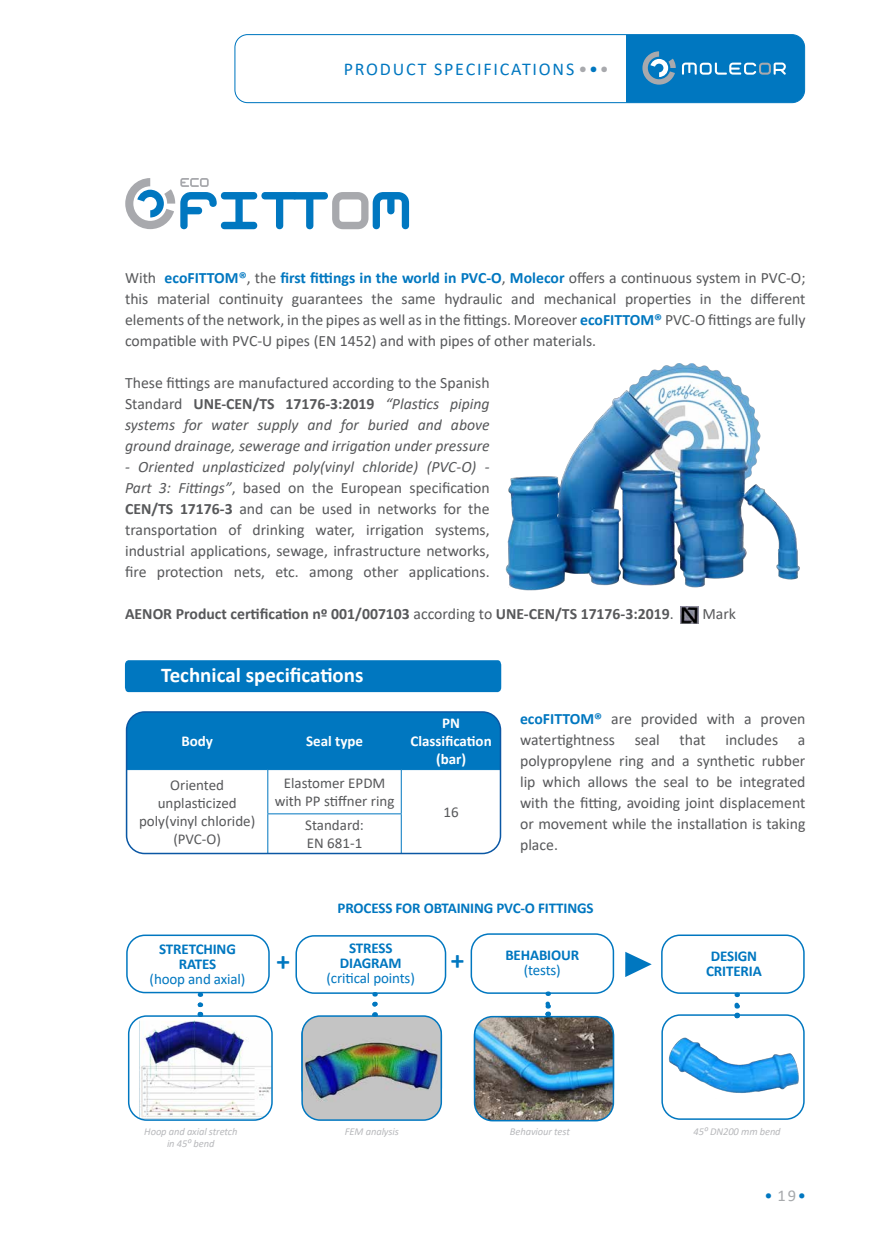
<style>
.page{position:relative;width:888px;height:1258px;background:#fff}
.page>*{position:absolute;margin:0;border:0;box-sizing:border-box;transform-origin:0 0}
.t1{font:54px "Minion Pro";color:#0077c0}
.t2{font:700 27px "Calibri";color:#0077c0}
.t3{font:700 21px "Calibri";color:#fff}
.t4{font:18px "Calibri";letter-spacing:.1em;color:#0077c0}
.t5{font:16.5px "Calibri";color:#0077c0}
.txt_general{font:15.75px "Calibri";color:#57585a}
.txt_general-2{font:italic 15.75px "Calibri";color:#57585a}
.txt_general-3{font:700 15.75px "Calibri";color:#57585a}
.txt_general-4{font:700 15.75px "Calibri";color:#0077c0}
.t6{font:15px/18px "Calibri";color:#57585a;text-align:center}
.t7{font:700 15px/15px "Calibri";letter-spacing:-.01em;color:#0077c0;text-align:center}
.t8{font:700 15px/18px "Calibri";color:#fff;text-align:center}
.t9{font:15px/15px "Calibri";letter-spacing:-.01em;color:#0077c0;text-align:center}
.t10{font:italic 10.5px "Calibri";letter-spacing:-.01em;color:#b8b9bc}
.s1{color:#a8a9ad}
.s2{font-weight:400;color:#57585a}
.s3{font-weight:700;color:#0077c0}
.s4{font-weight:400}
.s5{font-weight:400;font-style:italic}
.s6{font-style:italic}
.s7{font-weight:700}
.s8{color:#a7a9ac}
</style>
<div class="page">
<div style="left:235px;top:35px;width:570px;height:68px;background:#0077c0;border-radius:13px"></div>
<div style="left:235px;top:35px;width:391px;height:68px;background:#fff"></div>
<div style="left:235px;top:34px;width:570px;height:69px;border:1px solid #0077c0;border-radius:13px"></div>
<svg style="left:642px;top:51px;width:34px;height:34px"></svg>
<svg style="left:682px;top:63px;width:104px;height:12px"></svg>
<img style="left:681px;top:606px;width:18px;height:17px">
<svg style="left:125px;top:178px;width:284px;height:51px"></svg>
<div style="left:126px;top:934px;width:144px;height:59px;border:2px solid #0077c0;border-radius:18px"></div>
<div style="left:295px;top:935px;width:151px;height:59px;border:2px solid #0077c0;border-radius:18px"></div>
<div style="left:471px;top:933px;width:143px;height:61px;border:2px solid #0077c0;border-radius:18px"></div>
<div style="left:661px;top:934px;width:144px;height:60px;border:2px solid #0077c0;border-radius:18px"></div>
<img style="left:139px;top:1020px;width:131px;height:98px">
<div style="left:128px;top:1015px;width:145px;height:106px;border:2px solid #0077c0;border-radius:18px"></div>
<img style="left:304px;top:1018px;width:137px;height:100px">
<div style="left:301px;top:1015px;width:141px;height:106px;border:2px solid #0077c0;border-radius:18px"></div>
<img style="left:475px;top:1016px;width:138px;height:105px">
<div style="left:474px;top:1016px;width:140px;height:105px;border:2px solid #0077c0;border-radius:18px"></div>
<svg style="left:198px;top:992px;width:4px;height:25px"></svg>
<svg style="left:372px;top:1002px;width:5px;height:15px"></svg>
<svg style="left:545px;top:1004px;width:5px;height:12px"></svg>
<svg style="left:734px;top:1004px;width:5px;height:10px"></svg>
<img style="left:664px;top:1017px;width:138px;height:100px">
<div style="left:661px;top:1014px;width:144px;height:106px;border:2px solid #0077c0;border-radius:18px"></div>
<div style="left:125px;top:660px;width:376px;height:32px;background:#0077c0"></div>
<div style="left:127px;top:714px;width:373px;height:55px;background:#0077c0"></div>
<hr style="left:127px;top:769px;width:141px;height:1px;background:#0077c0">
<hr style="left:268px;top:769px;width:133px;height:1px;background:#0077c0">
<hr style="left:267px;top:770px;width:1px;height:43px;background:#0077c0">
<hr style="left:401px;top:769px;width:99px;height:1px;background:#0077c0">
<hr style="left:401px;top:770px;width:1px;height:43px;background:#0077c0">
<hr style="left:127px;top:814px;width:1px;height:39px;background:#0077c0">
<hr style="left:267px;top:813px;width:135px;height:1px;background:#0077c0">
<hr style="left:267px;top:814px;width:1px;height:39px;background:#0077c0">
<hr style="left:401px;top:814px;width:1px;height:39px;background:#0077c0">
<hr style="left:500px;top:814px;width:1px;height:39px;background:#0077c0">
<hr style="left:127px;top:853px;width:141px;height:1px;background:#0077c0">
<hr style="left:401px;top:853px;width:99px;height:1px;background:#0077c0">
<div style="left:126px;top:711px;width:375px;height:143px;border:2px solid #0a57a4;border-radius:18px"></div>
<img style="left:505px;top:364px;width:295px;height:227px">
<p class="t4" style="left:344px;top:56px;width:267px">PRODUCT SPECIFICATIONS <span class="s1">•</span>•<span class="s1">•</span></p>
<p class="txt_general-4" style="left:125px;top:266px;width:682px"><span class="s2">With</span> ecoFITTOM®<span class="s2">, the</span> first fittings in the world in PVC-O<span class="s2">,</span> Molecor <span class="s2">offers a continuous system in PVC-O;</span></p>
<p class="txt_general" style="left:125px;top:287px;width:682px">this material continuity guarantees the same hydraulic and mechanical properties in the different</p>
<p class="txt_general" style="left:125px;top:308px;width:682px">elements of the network, in the pipes as well as in the fittings. Moreover <span class="s3">ecoFITTOM®</span> PVC-O fittings are fully</p>
<p class="txt_general" style="left:125px;top:329px;width:473px">compatible with PVC-U pipes (EN 1452) and with pipes of other materials.</p>
<p class="txt_general" style="left:125px;top:371px;width:366px">These fittings are manufactured according to the Spanish</p>
<p class="txt_general-3" style="left:125px;top:392px;width:366px"><span class="s4">Standard</span> UNE-CEN/TS 17176-3:2019 <span class="s5">“Plastics piping</span></p>
<p class="txt_general-2" style="left:125px;top:413px;width:366px">systems for water supply and for buried and above</p>
<p class="txt_general-2" style="left:125px;top:434px;width:366px">ground drainage, sewerage and irrigation under pressure</p>
<p class="txt_general-2" style="left:125px;top:455px;width:366px">- Oriented unplasticized poly(vinyl chloride) (PVC-O) -</p>
<p class="txt_general" style="left:125px;top:476px;width:366px"><span class="s6">Part 3: Fittings”</span>, based on the European specification</p>
<p class="txt_general" style="left:125px;top:497px;width:366px"><span class="s7">CEN/TS 17176-3</span> and can be used in networks for the</p>
<p class="txt_general" style="left:125px;top:518px;width:366px">transportation of drinking water, irrigation systems,</p>
<p class="txt_general" style="left:125px;top:539px;width:366px">industrial applications, sewage, infrastructure networks,</p>
<p class="txt_general" style="left:125px;top:560px;width:366px">fire protection nets, etc. among other applications.</p>
<p class="txt_general-3" style="left:125px;top:602px;width:550px">AENOR Product certification nº 001/007103 <span class="s4">according to</span> UNE-CEN/TS 17176-3:2019<span class="s4">.</span></p>
<p class="txt_general" style="left:702px;top:602px;width:35px">Mark</p>
<p class="t3" style="left:161px;top:660px;width:204px">Technical specifications</p>
<p class="t8" style="left:181px;top:731px;width:33px">Body</p>
<p class="t8" style="left:306px;top:731px;width:59px">Seal type</p>
<p class="t6" style="left:139px;top:776px;width:118px">Oriented unplasticized poly(vinyl chloride) (PVC-O)</p>
<p class="t6" style="left:275px;top:774px;width:121px">Elastomer EPDM with PP stiffner ring</p>
<p class="t6" style="left:305px;top:816px;width:60px;text-align:left">Standard:<br>EN 681-1</p>
<p class="t8" style="left:410px;top:713px;width:83px">PN<br>Classification (bar)</p>
<p class="t6" style="left:443px;top:803px;width:17px">16</p>
<p class="txt_general" style="left:520px;top:707px;width:287px"><span class="s3">ecoFITTOM®</span> are provided with a proven</p>
<p class="txt_general" style="left:520px;top:728px;width:96px">watertightness</p>
<p class="txt_general" style="left:635px;top:728px;width:27px">seal</p>
<p class="txt_general" style="left:679px;top:728px;width:28px">that</p>
<p class="txt_general" style="left:725px;top:728px;width:54px">includes</p>
<p class="txt_general" style="left:798px;top:728px;width:9px">a</p>
<p class="txt_general" style="left:520px;top:749px;width:287px">polypropylene ring and a synthetic rubber</p>
<p class="txt_general" style="left:520px;top:770px;width:287px">lip which allows the seal to be integrated</p>
<p class="txt_general" style="left:520px;top:791px;width:287px">with the fitting, avoiding joint displacement</p>
<p class="txt_general" style="left:520px;top:812px;width:287px">or movement while the installation is taking</p>
<p class="txt_general" style="left:520px;top:833px;width:39px">place.</p>
<p class="t7" style="left:338px;top:900px;width:257px">PROCESS FOR OBTAINING PVC-O FITTINGS</p>
<p class="t7" style="left:150px;top:941px;width:97px">STRETCHING<br>RATES<br><span class="s4">(hoop and axial)</span></p>
<p class="t9" style="left:327px;top:940px;width:90px"><span class="s7">STRESS<br>DIAGRAM </span>(critical points)</p>
<p class="t7" style="left:505px;top:947px;width:75px">BEHABIOUR <span class="s4">(tests)</span></p>
<p class="t7" style="left:711px;top:948px;width:48px">DESIGN</p>
<p class="t2" style="left:276px;top:942px;width:15px">+</p>
<p class="t1" style="left:621px;top:925px;width:34px">▶</p>
<p class="t2" style="left:451px;top:941px;width:15px">+</p>
<p class="t7" style="left:706px;top:963px;width:57px">CRITERIA</p>
<p class="t10" style="left:144px;top:1124px;width:95px">Hoop and axial stretch</p>
<p class="t10" style="left:345px;top:1124px;width:56px">FEM analysis</p>
<p class="t10" style="left:510px;top:1124px;width:61px">Behaviour test</p>
<p class="t10" style="left:693px;top:1124px;width:89px">45⁰ DN200 mm bend</p>
<p class="t10" style="left:167px;top:1136px;width:49px">in 45⁰ bend</p>
<p class="t5" style="left:764px;top:1184px;width:43px">• <span class="s8">19</span>•</p>
</div>
